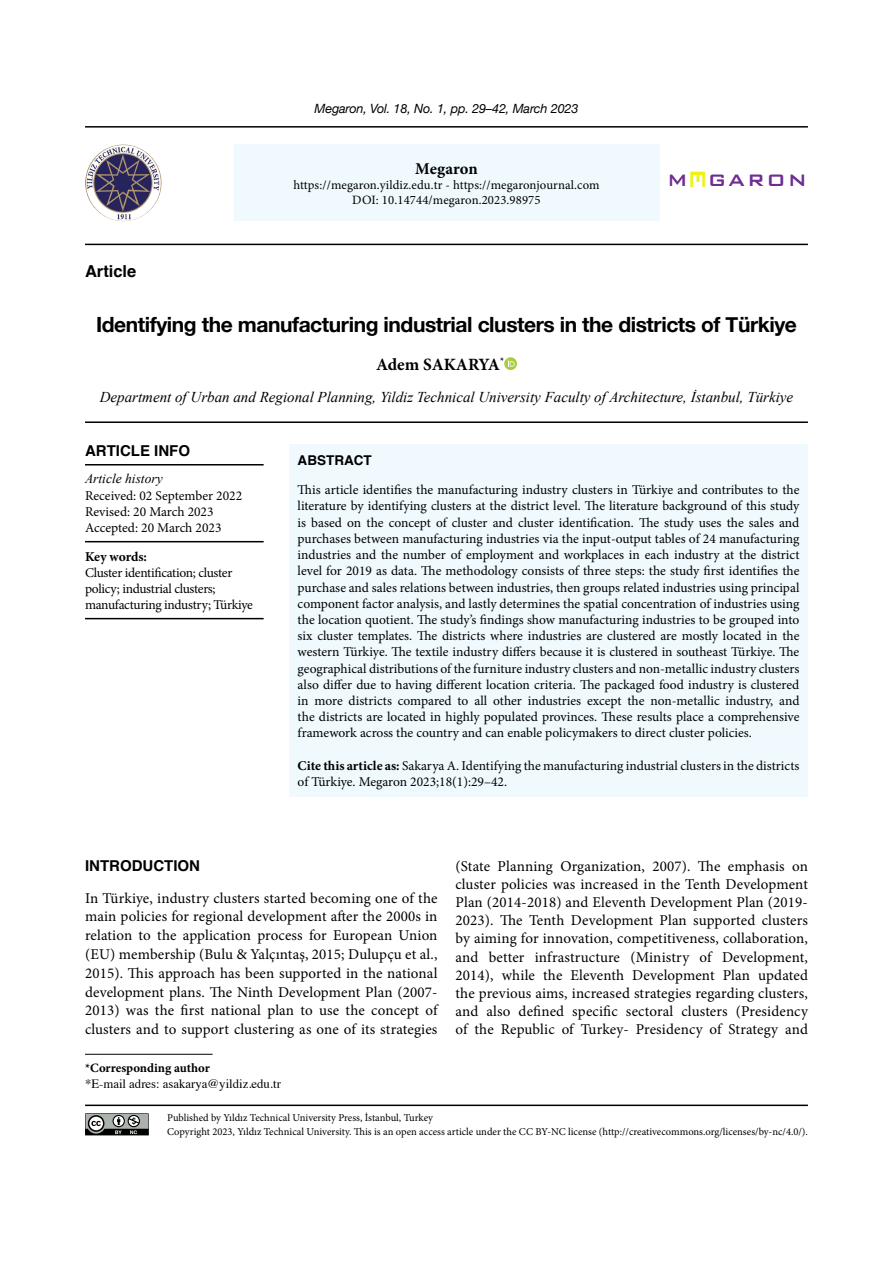
<style>
.page{position:relative;width:893px;height:1263px;background:#fff}
.page>*{position:absolute;margin:0;border:0;box-sizing:border-box;transform-origin:0 0}
.t1{font:500 28.5px "Bank Gothic BT";color:#eff210}
.t2{font:500 22.2px "Bank Gothic BT";letter-spacing:.08em;color:#6f2c91}
.t3{font:700 21px "Helvetica Neue";letter-spacing:-.02em;color:#000}
.t4{font:700 17.25px "Minion Pro";letter-spacing:-.005em;color:#000}
.t5{font:700 16.5px "Minion Pro";color:#000}
.t6{font:700 16.5px "Helvetica";color:#000}
.t7{font:15px/18.1px "Minion Pro";letter-spacing:.005em;color:#000;text-align:justify}
.t8{font:italic 15px "Times New Roman";color:#000}
.t9{font:700 15px "Helvetica";color:#000}
.t10{font:13.5px/16.2px "Minion Pro";letter-spacing:-.005em;color:#000}
.t11{font:13.5px/16.2px "Minion Pro";letter-spacing:-.025em;color:#000}
.t12{font:italic 13.5px "Times New Roman";color:#000}
.t13{font:700 13.5px "Minion Pro";letter-spacing:-.005em;color:#000}
.t14{font:700 13.5px "Helvetica";color:#000}
.t15{font:12.75px/15.3px "Minion Pro";letter-spacing:.01em;color:#000;text-align:center}
.t16{font:italic 12.75px "Helvetica Neue";letter-spacing:-.01em;color:#000}
.t17{font:12.75px "Times";color:#000}
.t18{font:700 12.75px "Minion Pro";color:#000}
.t19{font:10.5px/14.5px "Minion Pro";color:#000}
.s1{font-weight:700}
</style>
<div class="page">
<hr style="left:85px;top:126px;width:723px;height:2px;background:#000">
<div style="left:234px;top:145px;width:425px;height:76px;background:#eff9fe"></div>
<img style="left:85px;top:145px;width:77px;height:76px;border-radius:38px">
<hr style="left:85px;top:244px;width:723px;height:1px;background:#000">
<hr style="left:85px;top:1104px;width:723px;height:2px;background:#000">
<hr style="left:85px;top:1054px;width:128px;height:1px;background:#000">
<svg style="left:85px;top:1113px;width:64px;height:23px"></svg>
<svg style="left:504px;top:357px;width:13px;height:13px"></svg>
<svg style="left:508px;top:360px;width:7px;height:7px"></svg>
<div style="left:289px;top:444px;width:519px;height:353px;background:#eff9fe"></div>
<hr style="left:85px;top:421px;width:723px;height:2px;background:#000">
<hr style="left:85px;top:464px;width:179px;height:1px;background:#000">
<hr style="left:85px;top:618px;width:179px;height:1px;background:#000">
<hr style="left:85px;top:541px;width:179px;height:1px;background:#000">
<p class="t6" style="left:85px;top:258px;width:53px">Article</p>
<p class="t16" style="left:314px;top:100px;width:265px">Megaron, Vol. 18, No. 1, pp. 29–42, March 2023</p>
<p class="t5" style="left:415px;top:157px;width:64px">Megaron</p>
<p class="t15" style="left:293px;top:177px;width:308px">https://megaron.yildiz.edu.tr - https://megaronjournal.com<br>DOI: 10.14744/megaron.2023.98975</p>
<h2 class="t2" style="left:667px;top:168px;width:22px">M</h2>
<h1 class="t1" style="left:714px;top:168px;width:23px;rotate:90deg">E</h1>
<h2 class="t2" style="left:708px;top:168px;width:101px">GARON</h2>
<h3 class="t3" style="left:96px;top:308px;width:702px">Identifying the manufacturing industrial clusters in the districts of Türkiye</h3>
<p class="t4" style="left:376px;top:352px;width:130px">Adem SAKARYA<sup>*</sup></p>
<p class="t8" style="left:100px;top:386px;width:695px">Department of Urban and Regional Planning, Yildiz Technical University Faculty of Architecture, İstanbul, Türkiye</p>
<p class="t9" style="left:85px;top:438px;width:107px">ARTICLE INFO</p>
<p class="t12" style="left:85px;top:470px;width:79px">Article history</p>
<p class="t10" style="left:85px;top:487px;width:159px">Received: 02 September 2022<br>Revised: 20 March 2023<br>Accepted: 20 March 2023</p>
<p class="t13" style="left:85px;top:547px;width:63px">Key words:</p>
<p class="t11" style="left:85px;top:565px;width:169px">Cluster identification; cluster policy; industrial clusters; manufacturing industry; Türkiye</p>
<p class="t14" style="left:298px;top:449px;width:76px">ABSTRACT</p>
<p class="t10" style="left:298px;top:482px;width:503px;text-align:justify">This article identifies the manufacturing industry clusters in Türkiye and contributes to the literature by identifying clusters at the district level. The literature background of this study is based on the concept of cluster and cluster identification. The study uses the sales and purchases between manufacturing industries via the input-output tables of 24 manufacturing industries and the number of employment and workplaces in each industry at the district level for 2019 as data. The methodology consists of three steps: the study first identifies the purchase and sales relations between industries, then groups related industries using principal component factor analysis, and lastly determines the spatial concentration of industries using the location quotient. The study’s findings show manufacturing industries to be grouped into six cluster templates. The districts where industries are clustered are mostly located in the western Türkiye. The textile industry differs because it is clustered in southeast Türkiye. The geographical distributions of the furniture industry clusters and non-metallic industry clusters also differ due to having different location criteria. The packaged food industry is clustered in more districts compared to all other industries except the non-metallic industry, and the districts are located in highly populated provinces. These results place a comprehensive framework across the country and can enable policymakers to direct cluster policies.</p>
<p class="t10" style="left:298px;top:757px;width:503px"><span class="s1">Cite this article as:</span> Sakarya A. Identifying the manufacturing industrial clusters in the districts of Türkiye. Megaron 2023;18(1):29–42.</p>
<p class="t9" style="left:85px;top:854px;width:116px">INTRODUCTION</p>
<p class="t7" style="left:85px;top:888px;width:354px;line-height:18.8px">In Türkiye, industry clusters started becoming one of the main policies for regional development after the 2000s in relation to the application process for European Union (EU) membership (Bulu &amp; Yalçıntaş, 2015; Dulupçu et al., 2015). This approach has been supported in the national development plans. The Ninth Development Plan (2007- 2013) was the first national plan to use the concept of clusters and to support clustering as one of its strategies</p>
<p class="t7" style="left:455px;top:857px;width:354px">(State Planning Organization, 2007). The emphasis on cluster policies was increased in the Tenth Development Plan (2014-2018) and Eleventh Development Plan (2019- 2023). The Tenth Development Plan supported clusters by aiming for innovation, competitiveness, collaboration, and better infrastructure (Ministry of Development, 2014), while the Eleventh Development Plan updated the previous aims, increased strategies regarding clusters, and also defined specific sectoral clusters (Presidency of the Republic of Turkey- Presidency of Strategy and</p>
<p class="t18" style="left:85px;top:1059px;width:126px">*Corresponding author</p>
<p class="t17" style="left:85px;top:1071px;width:197px">*E-mail adres: asakarya@yildiz.edu.tr</p>
<p class="t19" style="left:167px;top:1110px;width:642px">Published by Yıldız Technical University Press, İstanbul, Turkey<br>Copyright 2023, Yıldız Technical University. This is an open access article under the CC BY-NC license (http://creativecommons.org/licenses/by-nc/4.0/).</p>
</div>
